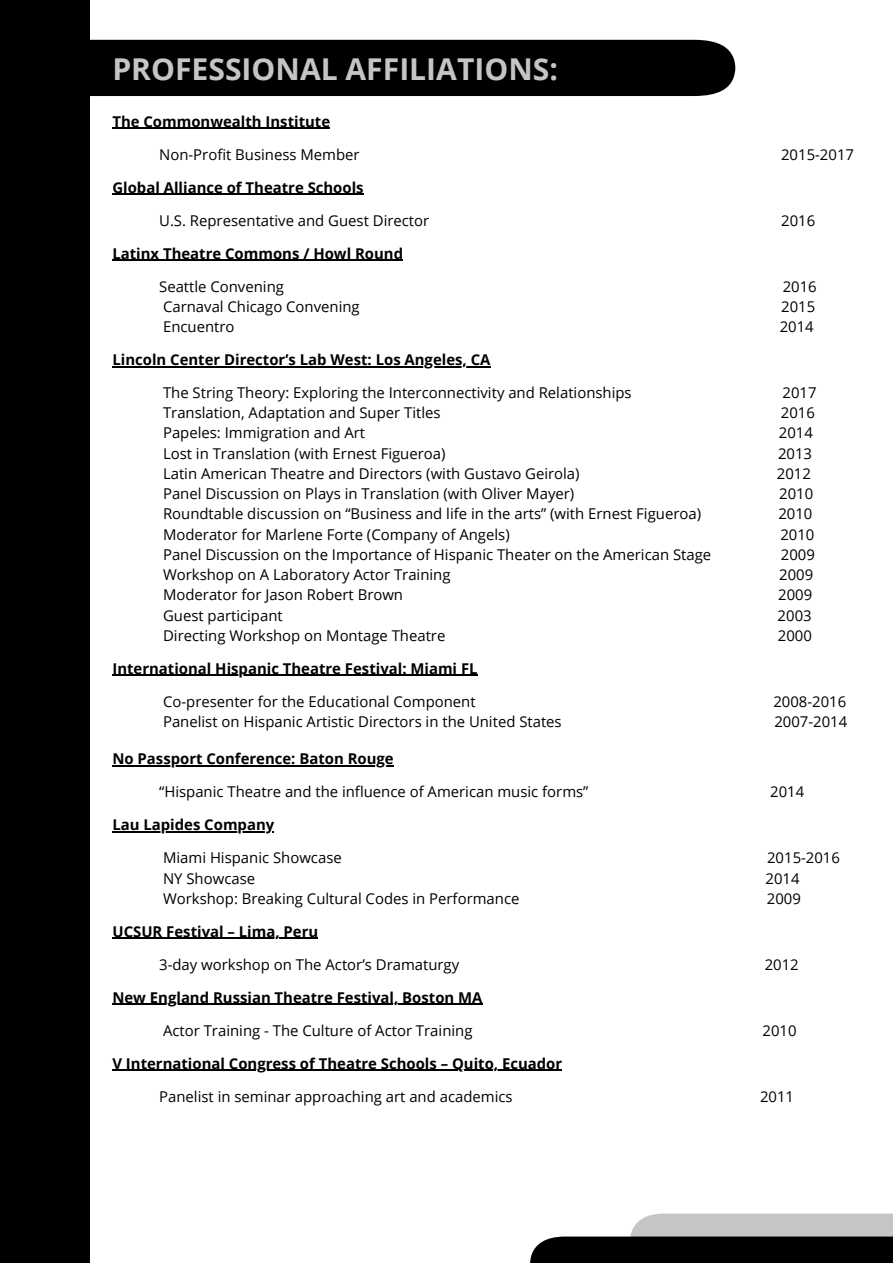
<style>
.page{position:relative;width:893px;height:1264px;background:#fff}
.page>*{position:absolute;margin:0;border:0;box-sizing:border-box;transform-origin:0 0}
.t1{font:700 30.15px "Open Sans";color:#c5c5c7}
.t2{font:14.85px "Open Sans";color:#000}
.t3{font:700 14.85px "Open Sans";color:#000}
</style>
<div class="page">
<div style="left:89px;top:40px;width:646px;height:56px;background:#000"></div>
<div style="left:0;top:0;width:89px;height:1262px;background:#000"></div>
<hr style="left:112px;top:128px;width:218px;height:1px;background:#000">
<hr style="left:112px;top:194px;width:251px;height:1px;background:#000">
<hr style="left:112px;top:260px;width:291px;height:1px;background:#000">
<hr style="left:112px;top:366px;width:378px;height:1px;background:#000">
<hr style="left:112px;top:674px;width:365px;height:2px;background:#000">
<hr style="left:112px;top:765px;width:282px;height:1px;background:#000">
<hr style="left:112px;top:831px;width:162px;height:1px;background:#000">
<hr style="left:112px;top:937px;width:206px;height:2px;background:#000">
<hr style="left:112px;top:1003px;width:370px;height:2px;background:#000">
<hr style="left:112px;top:1069px;width:450px;height:2px;background:#000">
<svg style="left:530px;top:1213px;width:362px;height:49px"></svg>
<h1 class="t1" style="left:112px;top:48px;width:447px">PROFESSIONAL AFFILIATIONS:</h1>
<p class="t3" style="left:112px;top:111px;width:219px">The Commonwealth Institute</p>
<p class="t2" style="left:159px;top:144px;width:202px">Non-Profit Business Member</p>
<p class="t2" style="left:781px;top:144px;width:74px">2015-2017</p>
<p class="t3" style="left:112px;top:177px;width:253px">Global Alliance of Theatre Schools</p>
<p class="t2" style="left:159px;top:210px;width:271px">U.S. Representative and Guest Director</p>
<p class="t2" style="left:781px;top:210px;width:36px">2016</p>
<p class="t3" style="left:112px;top:243px;width:292px">Latinx Theatre Commons / Howl Round</p>
<p class="t2" style="left:159px;top:276px;width:126px">Seattle Convening</p>
<p class="t2" style="left:782px;top:276px;width:36px">2016</p>
<p class="t2" style="left:163px;top:296px;width:198px">Carnaval Chicago Convening</p>
<p class="t2" style="left:781px;top:296px;width:36px">2015</p>
<p class="t2" style="left:163px;top:316px;width:73px">Encuentro</p>
<p class="t2" style="left:779px;top:316px;width:36px">2014</p>
<p class="t3" style="left:112px;top:349px;width:379px">Lincoln Center Director’s Lab West: Los Angeles, CA</p>
<p class="t2" style="left:163px;top:382px;width:470px">The String Theory: Exploring the Interconnectivity and Relationships</p>
<p class="t2" style="left:782px;top:382px;width:36px">2017</p>
<p class="t2" style="left:163px;top:402px;width:279px">Translation, Adaptation and Super Titles</p>
<p class="t2" style="left:780px;top:402px;width:36px">2016</p>
<p class="t2" style="left:163px;top:422px;width:203px">Papeles: Immigration and Art</p>
<p class="t2" style="left:778px;top:422px;width:36px">2014</p>
<p class="t2" style="left:163px;top:443px;width:284px">Lost in Translation (with Ernest Figueroa)</p>
<p class="t2" style="left:778px;top:443px;width:36px">2013</p>
<p class="t2" style="left:163px;top:463px;width:418px">Latin American Theatre and Directors (with Gustavo Geirola)</p>
<p class="t2" style="left:776px;top:463px;width:36px">2012</p>
<p class="t2" style="left:163px;top:483px;width:413px">Panel Discussion on Plays in Translation (with Oliver Mayer)</p>
<p class="t2" style="left:779px;top:483px;width:36px">2010</p>
<p class="t2" style="left:163px;top:503px;width:539px">Roundtable discussion on “Business and life in the arts” (with Ernest Figueroa)</p>
<p class="t2" style="left:778px;top:503px;width:36px">2010</p>
<p class="t2" style="left:163px;top:524px;width:348px">Moderator for Marlene Forte (Company of Angels)</p>
<p class="t2" style="left:780px;top:524px;width:36px">2010</p>
<p class="t2" style="left:163px;top:544px;width:549px">Panel Discussion on the Importance of Hispanic Theater on the American Stage</p>
<p class="t2" style="left:780px;top:544px;width:36px">2009</p>
<p class="t2" style="left:163px;top:564px;width:289px">Workshop on A Laboratory Actor Training</p>
<p class="t2" style="left:779px;top:564px;width:36px">2009</p>
<p class="t2" style="left:163px;top:584px;width:241px">Moderator for Jason Robert Brown</p>
<p class="t2" style="left:778px;top:584px;width:36px">2009</p>
<p class="t2" style="left:163px;top:604px;width:121px">Guest participant</p>
<p class="t2" style="left:777px;top:604px;width:36px">2003</p>
<p class="t2" style="left:163px;top:625px;width:284px">Directing Workshop on Montage Theatre</p>
<p class="t2" style="left:777px;top:625px;width:36px">2000</p>
<p class="t3" style="left:112px;top:657px;width:366px">International Hispanic Theatre Festival: Miami FL</p>
<p class="t2" style="left:163px;top:690px;width:314px">Co-presenter for the Educational Component</p>
<p class="t2" style="left:773px;top:690px;width:74px">2008-2016</p>
<p class="t2" style="left:163px;top:711px;width:400px">Panelist on Hispanic Artistic Directors in the United States</p>
<p class="t2" style="left:774px;top:711px;width:74px">2007-2014</p>
<p class="t3" style="left:112px;top:748px;width:283px">No Passport Conference: Baton Rouge</p>
<p class="t2" style="left:159px;top:781px;width:431px">“Hispanic Theatre and the influence of American music forms”</p>
<p class="t2" style="left:770px;top:781px;width:36px">2014</p>
<p class="t3" style="left:112px;top:814px;width:163px">Lau Lapides Company</p>
<p class="t2" style="left:163px;top:847px;width:180px">Miami Hispanic Showcase</p>
<p class="t2" style="left:767px;top:847px;width:74px">2015-2016</p>
<p class="t2" style="left:163px;top:867px;width:94px">NY Showcase</p>
<p class="t2" style="left:765px;top:867px;width:36px">2014</p>
<p class="t2" style="left:163px;top:888px;width:358px">Workshop: Breaking Cultural Codes in Performance</p>
<p class="t2" style="left:766px;top:888px;width:36px">2009</p>
<p class="t3" style="left:112px;top:920px;width:207px">UCSUR Festival – Lima, Peru</p>
<p class="t2" style="left:159px;top:953px;width:301px">3-day workshop on The Actor’s Dramaturgy</p>
<p class="t2" style="left:764px;top:953px;width:36px">2012</p>
<p class="t3" style="left:112px;top:986px;width:371px">New England Russian Theatre Festival, Boston MA</p>
<p class="t2" style="left:163px;top:1019px;width:311px">Actor Training - The Culture of Actor Training</p>
<p class="t2" style="left:762px;top:1019px;width:36px">2010</p>
<p class="t3" style="left:112px;top:1052px;width:451px">V International Congress of Theatre Schools – Quito, Ecuador</p>
<p class="t2" style="left:159px;top:1085px;width:355px">Panelist in seminar approaching art and academics</p>
<p class="t2" style="left:760px;top:1085px;width:36px">2011</p>
</div>
